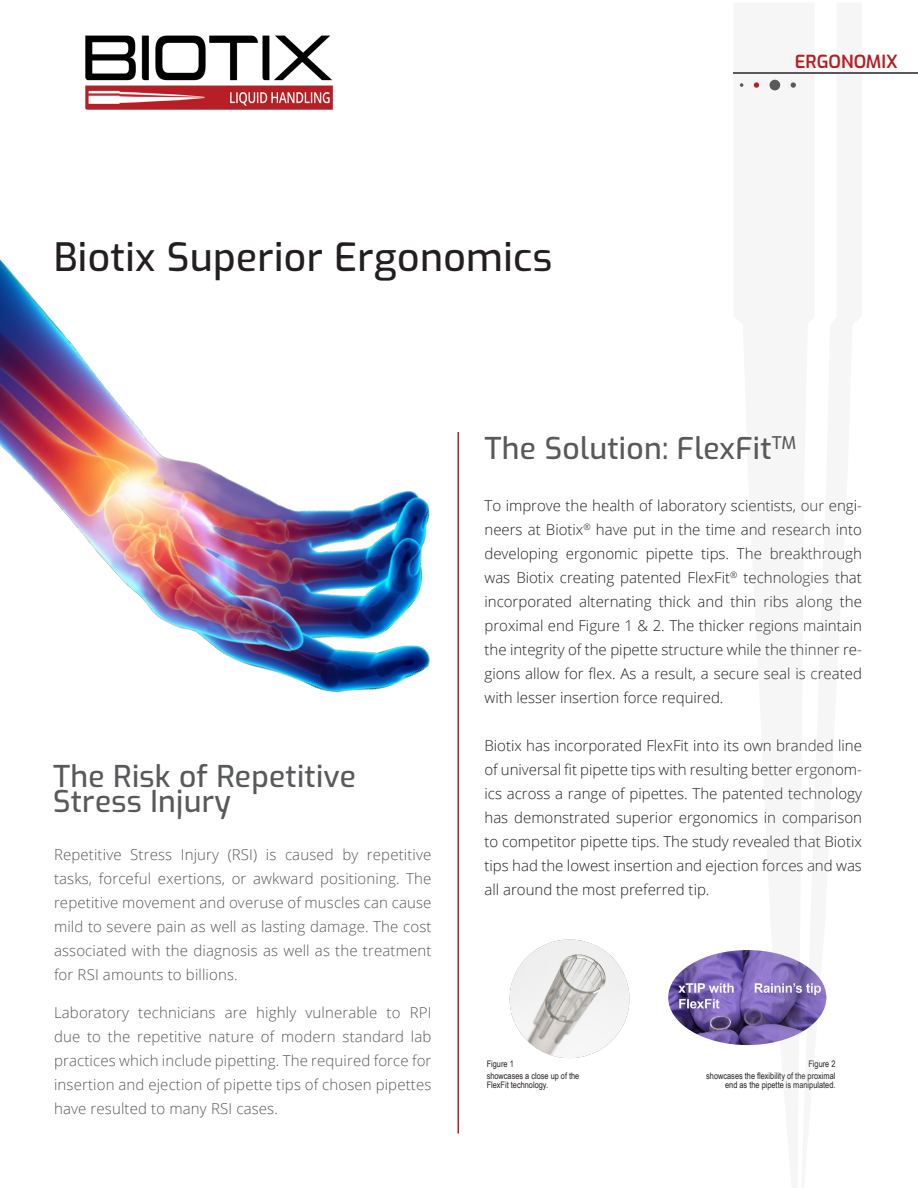
<style>
.page{position:relative;width:918px;height:1188px;background:#fff}
.page>*{position:absolute;margin:0;border:0;box-sizing:border-box;transform-origin:0 0}
.t1{font:500 39px "Exo";letter-spacing:.01em;color:#231f20}
.t2{font:500 30px/25.5px "Exo";letter-spacing:.01em;color:#58595b}
.t3{font:600 18px "Exo";color:#b71d23}
.t4{font:300 15px/24px "Open Sans";color:#231f20;text-align:justify}
.t5{font:300 15px/24px "Open Sans";letter-spacing:.01em;color:#57585a;text-align:justify}
.t6{font:9px/9px "Arial Narrow";color:#231f20;text-align:right}
</style>
<div class="page">
<img style="left:668px;top:950px;width:66px;height:95px">
<img style="left:509px;top:939px;width:121px;height:119px">
<img style="left:0;top:258px;width:458px;height:535px">
<svg style="left:734px;top:72px;width:128px;height:974px;fill:#f6f6f6"></svg>
<svg style="left:798px;top:72px;width:39px;height:974px"></svg>
<hr style="left:734px;top:73px;width:184px;height:1px;background:#58595b">
<div style="left:770px;top:80px;width:10px;height:10px;background:#58595b;border-radius:50%"></div>
<svg style="left:791px;top:82px;width:5px;height:6px"></svg>
<svg style="left:754px;top:82px;width:5px;height:6px"></svg>
<svg style="left:740px;top:83px;width:3px;height:4px"></svg>
<img style="left:85px;top:35px;width:248px;height:75px">
<hr style="left:458px;top:432px;width:1px;height:702px;background:#b81f25">
<p class="t1" style="left:54px;top:228px;width:500px">Biotix Superior Ergonomics</p>
<p class="t3" style="left:795px;top:48px;width:104px">ERGONOMIX</p>
<p class="t2" style="left:53px;top:762px;width:304px">The Risk of Repetitive<br>Stress Injury</p>
<p class="t5" style="left:54px;top:843px;width:379px">Repetitive Stress Injury (RSI) is caused by repetitive tasks, forceful exertions, or awkward positioning. The repetitive movement and overuse of muscles can cause mild to severe pain as well as lasting damage. The cost associated with the diagnosis as well as the treatment for RSI amounts to billions.</p>
<p class="t5" style="left:54px;top:1000px;width:379px">Laboratory technicians are highly vulnerable to RPI due to the repetitive nature of modern standard lab practices which include pipetting. The required force for insertion and ejection of pipette tips of chosen pipettes have resulted to many RSI cases.</p>
<p class="t2" style="left:484px;top:434px;width:313px">The Solution: FlexFit<sup>TM</sup></p>
<p class="t4" style="left:484px;top:493px;width:379px">To improve the health of laboratory scientists, our engi&shy;neers at Biotix<sup>®</sup> have put in the time and research into developing ergonomic pipette tips. The breakthrough was Biotix creating patented FlexFit<sup>®</sup> technologies that incorporated alternating thick and thin ribs along the proximal end Figure 1 &amp; 2. The thicker regions maintain the integrity of the pipette structure while the thinner re&shy;gions allow for flex. As a result, a secure seal is created with lesser insertion force required.</p>
<p class="t4" style="left:484px;top:733px;width:379px">Biotix has incorporated FlexFit into its own branded line of universal fit pipette tips with resulting better ergonom&shy;ics across a range of pipettes. The patented technology has demonstrated superior ergonomics in comparison to competitor pipette tips. The study revealed that Biotix tips had the lowest insertion and ejection forces and was all around the most preferred tip.</p>
<p class="t6" style="left:487px;top:1059px;width:29px">Figure 1</p>
<p class="t6" style="left:487px;top:1071px;width:94px;text-align:left">showcases a close up of the<br>FlexFit technology.</p>
<p class="t6" style="left:808px;top:1059px;width:29px">Figure 2</p>
<p class="t6" style="left:706px;top:1071px;width:131px">showcases the flexibility of the proximal end as the pipette is manipulated.</p>
</div>
